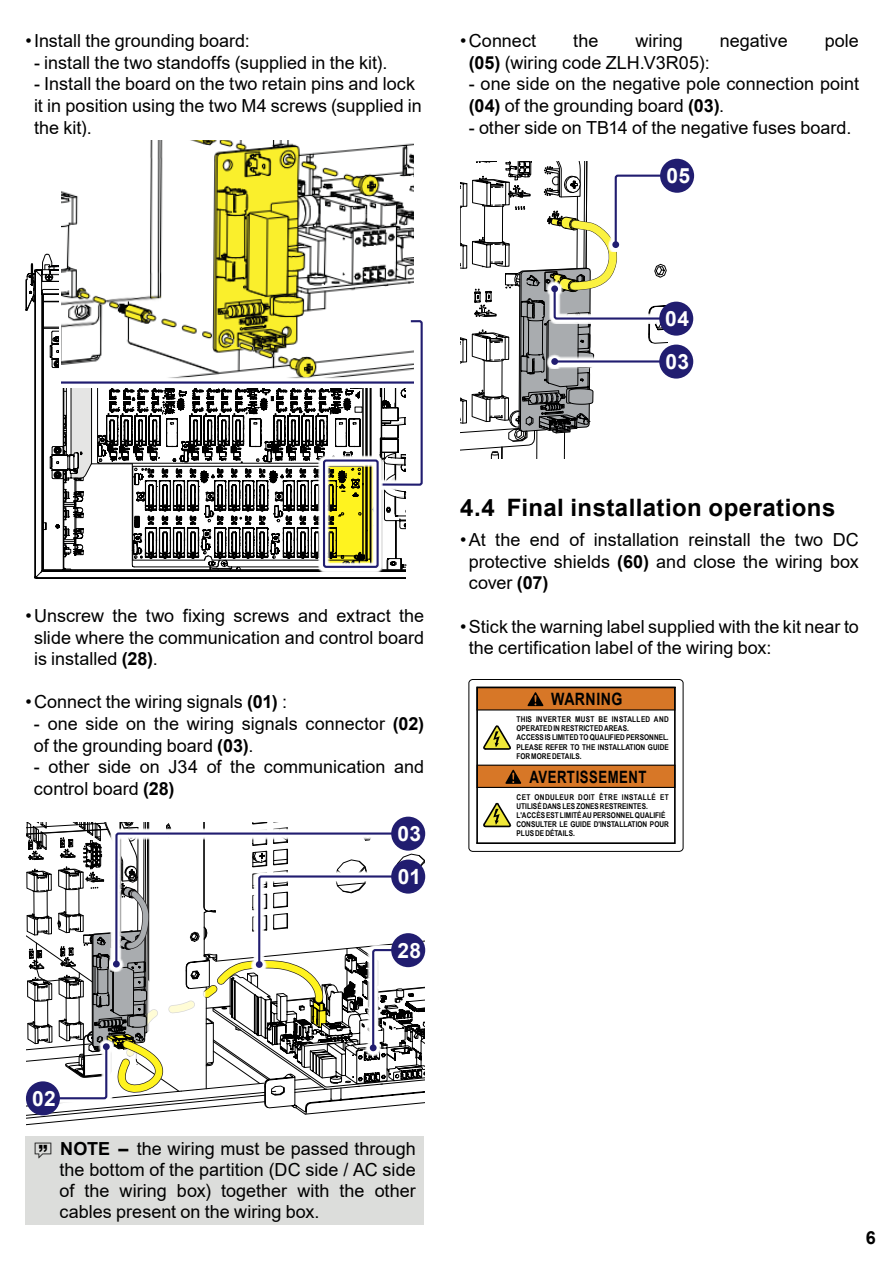
<style>
.page{position:relative;width:893px;height:1263px;background:#fff}
.page>*{position:absolute;margin:0;border:0;box-sizing:border-box;transform-origin:0 0}
.t1{font:700 24px "Arial";letter-spacing:.015em;color:#000}
.t2{font:700 21px/42.9px "Arial";letter-spacing:.015em;color:#fff}
.t3{font:18px/21.6px "Arial";color:#000}
.t4{font:700 18px "Arial";color:#000}
.t5{font:700 17.1px "Arial";letter-spacing:.04em;color:#000;scale:.77 1}
.t6{font:700 17.1px "Arial";letter-spacing:.04em;color:#000;scale:.83 1}
.t7{font:700 8.1px/9.3px "Arial Narrow";color:#000}
.s1{font-weight:700}
</style>
<div class="page">
<div style="left:26px;top:1136px;width:398px;height:89px;background:#dcdddb"></div>
<img style="left:150px;top:141px;width:263px;height:19px">
<svg style="left:25px;top:160px;width:398px;height:419px"></svg>
<svg style="left:319px;top:455px;width:64px;height:117px"></svg>
<div style="left:323px;top:459px;width:56px;height:109px;border:2px solid #211d70;border-radius:2px"></div>
<div style="left:391px;top:817px;width:34px;height:34px;background:#211d70;border-radius:50%"></div>
<svg style="left:26px;top:822px;width:399px;height:304px"></svg>
<div style="left:103px;top:1043px;width:7px;height:7px;background:#211d70;border-radius:50%"></div>
<div style="left:26px;top:1081px;width:34px;height:34px;background:#211d70;border-radius:50%"></div>
<svg style="left:460px;top:158px;width:216px;height:301px"></svg>
<div style="left:551px;top:285px;width:7px;height:7px;background:#211d70;border-radius:50%"></div>
<svg style="left:547px;top:354px;width:114px;height:15px"></svg>
<hr style="left:555px;top:360px;width:118px;height:3px;background:#211d70">
<div style="left:551px;top:358px;width:7px;height:7px;background:#211d70;border-radius:50%"></div>
<div style="left:660px;top:159px;width:34px;height:34px;background:#211d70;border-radius:50%"></div>
<div style="left:659px;top:302px;width:34px;height:34px;background:#211d70;border-radius:50%"></div>
<div style="left:659px;top:345px;width:34px;height:34px;background:#211d70;border-radius:50%"></div>
<div style="left:469px;top:679px;width:214px;height:172px;border:1px solid #000;border-radius:4px"></div>
<svg style="left:476px;top:687px;width:200px;height:157px"></svg>
<p class="t3" style="left:26px;top:30px;width:226px">•Install the grounding board:</p>
<p class="t3" style="left:34px;top:51px;width:355px">- install the two standoffs (supplied in the kit).</p>
<p class="t3" style="left:34px;top:73px;width:389px">- Install the board on the two retain pins and lock it in position using the two M4 screws (supplied in the kit).</p>
<p class="t3" style="left:460px;top:30px;width:77px">•Connect</p>
<p class="t3" style="left:573px;top:30px;width:27px">the</p>
<p class="t3" style="left:635px;top:30px;width:49px">wiring</p>
<p class="t3" style="left:720px;top:30px;width:69px">negative</p>
<p class="t3" style="left:825px;top:30px;width:36px">pole</p>
<p class="t3" style="left:469px;top:51px;width:242px"><span class="s1">(05)</span> (wiring code ZLH.V3R05):</p>
<p class="t3" style="left:469px;top:73px;width:392px">- one side on the negative pole connection point <span class="s1">(04)</span> of the grounding board <span class="s1">(03)</span>.</p>
<p class="t3" style="left:469px;top:116px;width:384px">- other side on TB14 of the negative fuses board.</p>
<p class="t2" style="left:666px;top:154px;width:25px">05</p>
<p class="t2" style="left:665px;top:297px;width:25px">04<br>03</p>
<p class="t3" style="left:34px;top:605px;width:392px;text-align:justify;text-indent:-8px">•Unscrew the two fixing screws and extract the slide where the communication and control board is installed <span class="s1">(28)</span>.</p>
<p class="t3" style="left:26px;top:691px;width:263px">•Connect the wiring signals <span class="s1">(01)</span> :</p>
<p class="t3" style="left:34px;top:713px;width:392px">- one side on the wiring signals connector <span class="s1">(02) </span>of the grounding board <span class="s1">(03)</span>.</p>
<p class="t3" style="left:34px;top:756px;width:392px">- other side on J34 of the communication and control board <span class="s1">(28)</span></p>
<p class="t2" style="left:398px;top:812px;width:25px">03<br>01</p>
<p class="t2" style="left:397px;top:929px;width:25px">28</p>
<h1 class="t1" style="left:460px;top:491px;width:377px">4.4 Final installation operations</h1>
<p class="t3" style="left:469px;top:529px;width:392px;text-align:justify;text-indent:-8px">•At the end of installation reinstall the two DC protective shields <span class="s1">(60)</span> and close the wiring box cover <span class="s1">(07)</span></p>
<p class="t3" style="left:469px;top:615px;width:392px;text-indent:-8px">•Stick the warning label supplied with the kit near to the certification label of the wiring box:</p>
<p class="t6" style="left:551px;top:687px;width:88px">WARNING</p>
<p class="t7" style="left:516px;top:714px;width:154px">THIS INVERTER MUST BE INSTALLED AND OPERATEDINRESTRICTEDAREAS.<br>ACCESS IS LIMITEDTOQUALIFIED PERSONNEL.<br>PLEASE REFER TO THE INSTALLATION GUIDE FORMOREDETAILS.</p>
<p class="t7" style="left:516px;top:791px;width:154px">CET ONDULEUR DOIT ÊTRE INSTALLÉ ET UTILISÉDANS LES ZONESRESTREINTES.<br>L'ACCÈSEST LIMITÉAU PERSONNELQUALIFIÉ CONSULTER LE GUIDE D'INSTALLATION POUR PLUSDEDÉTAILS.</p>
<p class="t5" style="left:530px;top:765px;width:153px">AVERTISSEMENT</p>
<p class="t2" style="left:32px;top:1077px;width:25px">02</p>
<p class="t3" style="left:60px;top:1138px;width:358px;text-align:justify"><span class="s1">NOTE –</span> the wiring must be passed through the bottom of the partition (DC side / AC side of the wiring box) together with the other cables present on the wiring box.</p>
<p class="t4" style="left:866px;top:1225px;width:12px">6</p>
</div>
